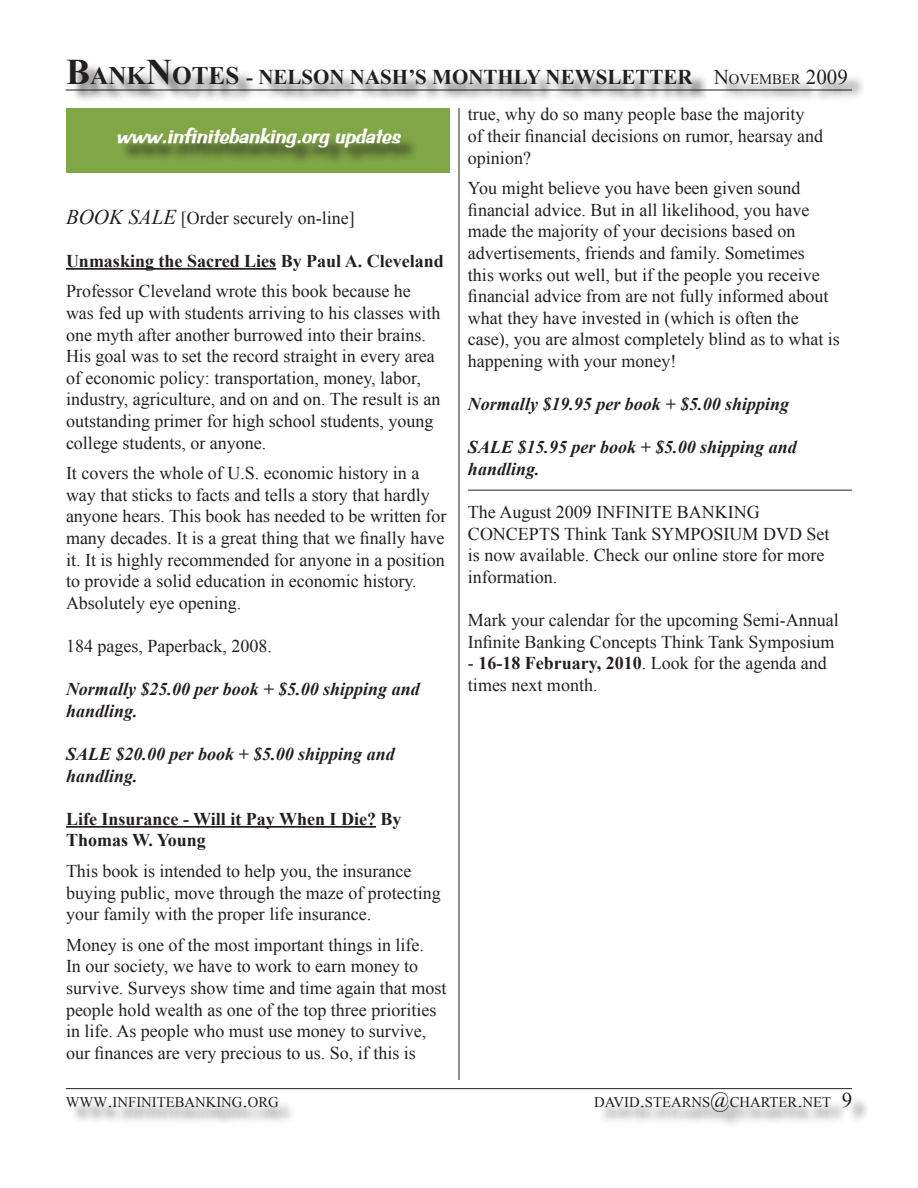
<style>
.page{position:relative;width:918px;height:1188px;background:#fff}
.page>*{position:absolute;margin:0;border:0;box-sizing:border-box;transform-origin:0 0}
.t1{font:700 25.2px "Times New Roman";color:#231f20}
.t2{font:italic 21px "BRADDON Bold";color:#fff}
.t3{font:700 21px "Times New Roman";color:#231f20}
.t4{font:18px/21.6px "Times New Roman";color:#231f20}
.t5{font:italic 700 18px/21.6px "Times New Roman";color:#231f20}
.t6{font:700 18px/21.6px "Times New Roman";color:#231f20}
.t7{font:14.7px "Times New Roman";color:#231f20}
.s1{font-size:36px}
.s2{font-size:21px}
.s3{font-weight:700;font-size:21px}
.s4{font-style:italic;font-size:21px}
.s5{font-weight:700}
</style>
<div class="page">
<div style="left:69px;top:62px;width:795px;height:41px;background:#231f20;opacity:.75"></div>
<div style="left:68px;top:1095px;width:800px;height:34px;background:#231f20;opacity:.75"></div>
<hr style="left:459px;top:108px;width:1px;height:972px;background:#231f20">
<hr style="left:66px;top:90px;width:786px;height:1px;background:#231f20">
<hr style="left:66px;top:1088px;width:786px;height:1px;background:#231f20">
<hr style="left:66px;top:268px;width:210px;height:2px;background:#231f20">
<hr style="left:66px;top:826px;width:310px;height:2px;background:#231f20">
<div style="left:66px;top:108px;width:384px;height:65px;background:#80a645"></div>
<div style="left:120px;top:130px;width:298px;height:36px;background:#231f20;opacity:.75"></div>
<hr style="left:468px;top:490px;width:384px;height:1px;background:#231f20">
<h1 class="t1" style="left:66px;top:58px;width:251px"><span class="s1">B</span>ANK<span class="s1">N</span>OTES <span class="s2">- NELSON</span></h1>
<p class="t3" style="left:350px;top:62px;width:15px">NAS</p>
<p class="t3" style="left:392px;top:62px;width:76px">H’S MONT</p>
<p class="t3" style="left:498px;top:62px;width:139px">HLY NEWSLETTE</p>
<p class="t7" style="left:678px;top:69px;width:172px"><span class="s3">R</span> <span class="s2">N</span>OVEMBER <span class="s2">2009</span></p>
<p class="t2" style="left:116px;top:124px;width:285px">www.infinitebanking.org updates</p>
<p class="t4" style="left:66px;top:207px;width:290px"><span class="s4">BOOK SALE</span> [Order securely on-line]</p>
<p class="t6" style="left:66px;top:250px;width:379px">Unmasking the Sacred Lies By Paul A. Cleveland</p>
<p class="t4" style="left:66px;top:280px;width:376px">Professor Cleveland wrote this book because he was fed up with students arriving to his classes with one myth after another burrowed into their brains.<br>His goal was to set the record straight in every area of economic policy: transportation, money, labor, industry, agriculture, and on and on. The result is an outstanding primer for high school students, young college students, or anyone.</p>
<p class="t4" style="left:66px;top:462px;width:382px">It covers the whole of U.S. economic history in a way that sticks to facts and tells a story that hardly anyone hears. This book has needed to be written for many decades. It is a great thing that we finally have it. It is highly recommended for anyone in a position to provide a solid education in economic history.<br>Absolutely eye opening.</p>
<p class="t4" style="left:66px;top:635px;width:207px">184 pages, Paperback, 2008.</p>
<p class="t5" style="left:66px;top:678px;width:355px">Normally $25.00 per book + $5.00 shipping and handling.</p>
<p class="t5" style="left:66px;top:743px;width:330px">SALE $20.00 per book + $5.00 shipping and handling.</p>
<p class="t6" style="left:66px;top:808px;width:337px">Life Insurance - Will it Pay When I Die? By<br>Thomas W. Young</p>
<p class="t4" style="left:66px;top:860px;width:376px">This book is intended to help you, the insurance buying public, move through the maze of protecting your family with the proper life insurance.</p>
<p class="t4" style="left:66px;top:934px;width:382px">Money is one of the most important things in life.<br>In our society, we have to work to earn money to survive. Surveys show time and time again that most people hold wealth as one of the top three priorities in life. As people who must use money to survive, our finances are very precious to us. So, if this is</p>
<p class="t4" style="left:468px;top:103px;width:357px">true, why do so many people base the majority of their financial decisions on rumor, hearsay and opinion?</p>
<p class="t4" style="left:468px;top:177px;width:373px">You might believe you have been given sound financial advice. But in all likelihood, you have made the majority of your decisions based on advertisements, friends and family. Sometimes<br>this works out well, but if the people you receive financial advice from are not fully informed about what they have invested in (which is often the case), you are almost completely blind as to what is happening with your money!</p>
<p class="t5" style="left:468px;top:393px;width:323px">Normally $19.95 per book + $5.00 shipping</p>
<p class="t5" style="left:468px;top:436px;width:330px">SALE $15.95 per book + $5.00 shipping and handling.</p>
<p class="t4" style="left:468px;top:501px;width:363px">The August 2009 INFINITE BANKING CONCEPTS Think Tank SYMPOSIUM DVD Set is now available. Check our online store for more information.</p>
<p class="t4" style="left:468px;top:609px;width:372px">Mark your calendar for the upcoming Semi-Annual<br>Infinite Banking Concepts Think Tank Symposium</p>
<p class="t4" style="left:468px;top:652px;width:360px">- <span class="s5">16-18 February, 2010</span>. Look for the agenda and times next month.</p>
<p class="t7" style="left:66px;top:1093px;width:214px">WWW<span class="s2">.</span>INFINITEBANKING<span class="s2">.</span>ORG</p>
<p class="t7" style="left:594px;top:1093px;width:259px">DAVID<span class="s2">.</span>STEARNS<span class="s2">@</span>CHARTER<span class="s2">.</span>NET <span class="s2">9</span></p>
</div>
